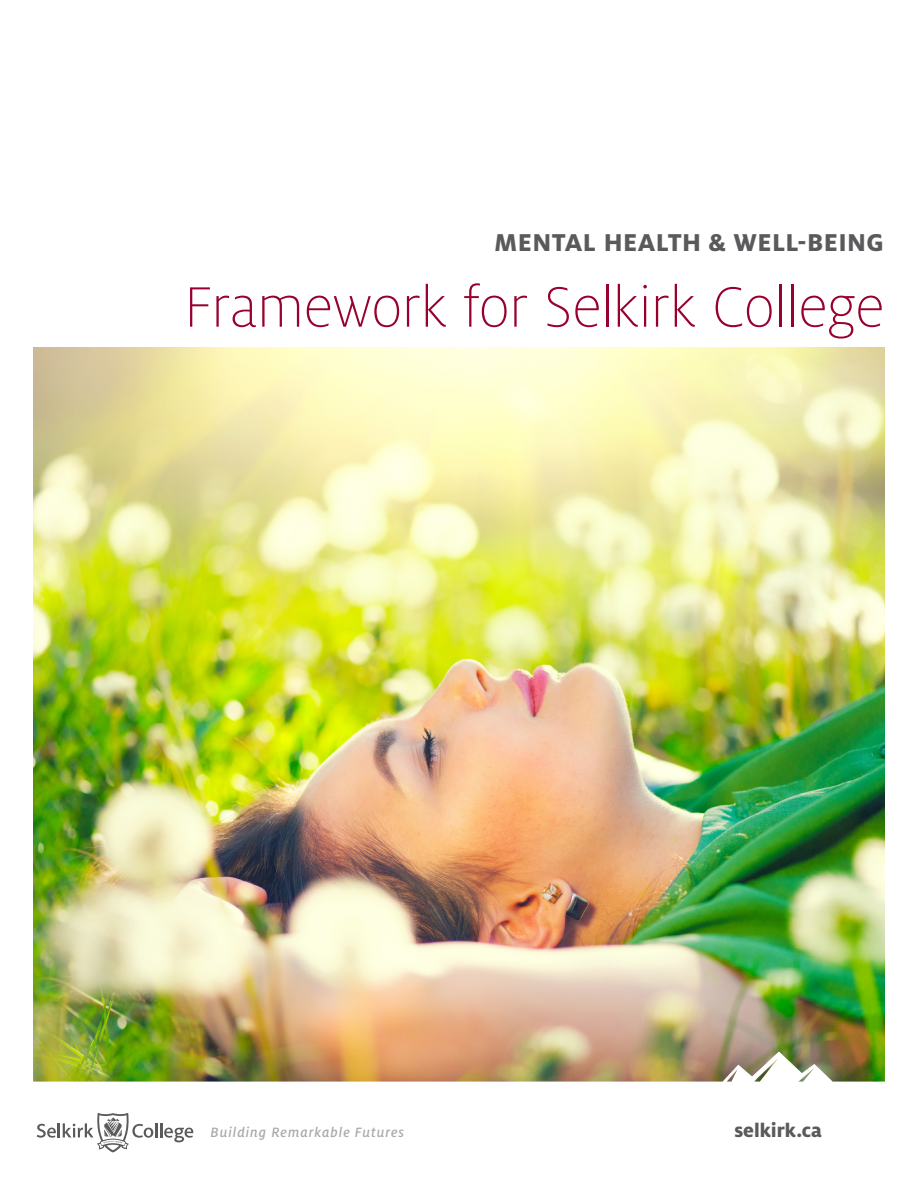
<style>
.page{position:relative;width:918px;height:1188px;background:#fff}
.page>*{position:absolute;margin:0;border:0;box-sizing:border-box;transform-origin:0 0}
.Heading_1_-_Program{font:300 expanded 63.15px "Milo OT";letter-spacing:-.01em;color:#98012d}
.Heading_1_-_Program-2{font:800 27px "Milo OT";letter-spacing:.015em;color:#5a5a5d}
.t1{font:800 21px "Milo OT";color:#5a5a5d}
.t2{font:italic 500 15px "Milo OT";letter-spacing:.06em;color:#a8aaad}
</style>
<div class="page">
<img style="left:34px;top:348px;width:850px;height:703px">
<img style="left:33px;top:1051px;width:852px;height:102px">
<svg style="left:37px;top:1113px;width:156px;height:39px"></svg>
<p class="Heading_1_-_Program-2" style="left:494px;top:227px;width:391px">MENTAL HEALTH &amp; WELL-BEING</p>
<p class="Heading_1_-_Program" style="left:184px;top:273px;width:702px">Framework for Selkirk College</p>
<p class="t2" style="left:211px;top:1124px;width:195px">Building Remarkable Futures</p>
<p class="t1" style="left:734px;top:1118px;width:89px">selkirk.ca</p>
</div>
